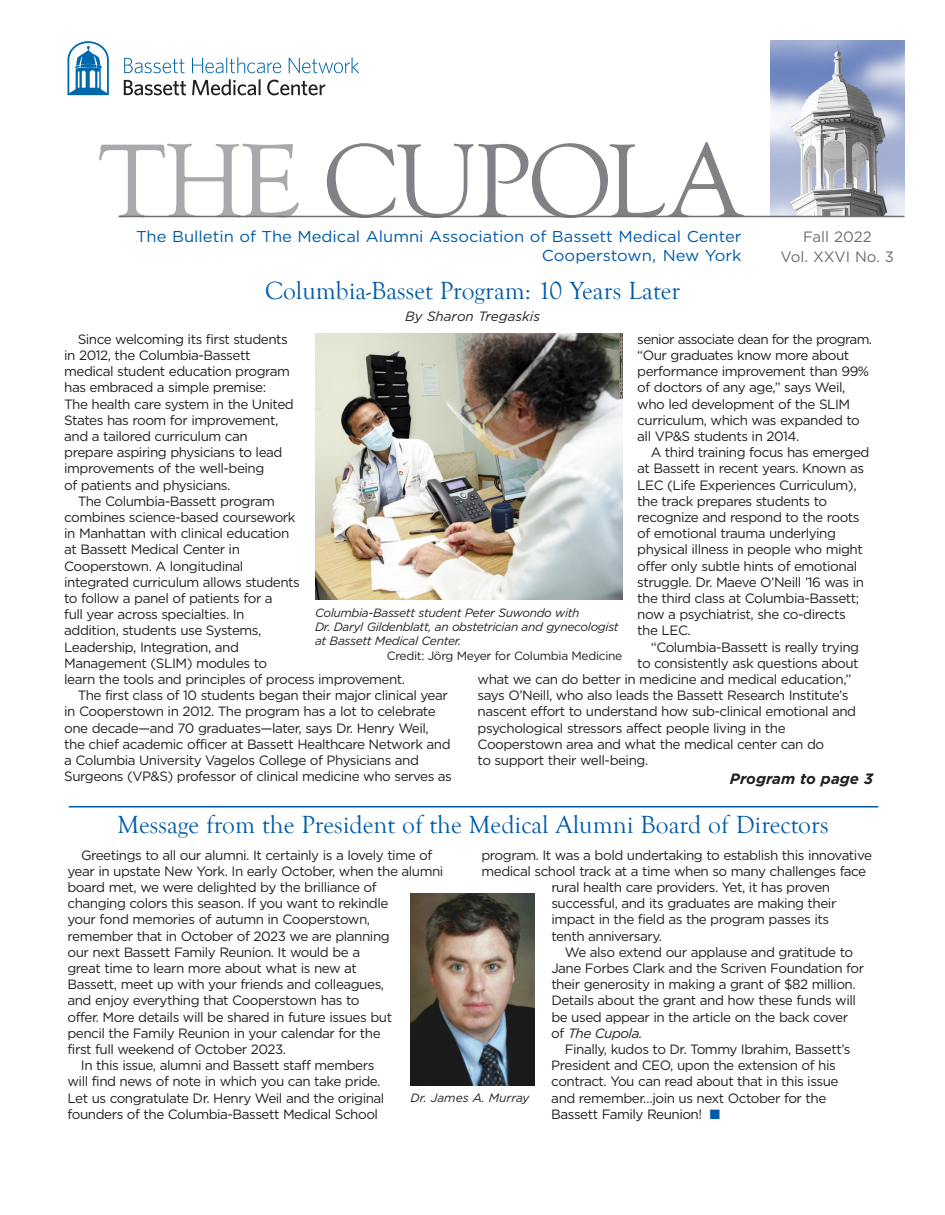
<style>
.page{position:relative;width:945px;height:1215px;background:#fff}
.page>*{position:absolute;margin:0;border:0;box-sizing:border-box;transform-origin:0 0}
.t1{font:108px "Goudy Old Style T";letter-spacing:-.04em;color:#808285}
.t2{font:25.5px "Goudy Old Style T";color:#015ba9}
.t3{font:15.75px/18.9px "Gotham";color:#015ba9;text-align:right;scale:1.05 1}
.t4{font:15px/19.5px "Gotham";color:#6c6d70;text-align:center}
.t5{font:italic 700 15px "Gotham";color:#231f20}
.t6{font:13.5px/16.2px "Gotham";letter-spacing:-.035em;color:#231f20}
.t7{font:italic 13.5px "Gotham";color:#231f20}
.t8{font:italic 12px/14.4px "Gotham";letter-spacing:-.03em;color:#231f20}
.t9{font:12px "Gotham";letter-spacing:-.03em;color:#231f20}
.t10{font:italic 12px "Gotham";color:#231f20}
.s1{color:#a8a9ad}
.s2{font-style:italic}
.s3{color:#015ba9}
</style>
<div class="page">
<svg style="left:124px;top:58px;width:61px;height:15px"></svg>
<svg style="left:192px;top:57px;width:89px;height:16px"></svg>
<svg style="left:289px;top:57px;width:70px;height:16px"></svg>
<svg style="left:124px;top:80px;width:62px;height:15px"></svg>
<svg style="left:192px;top:79px;width:69px;height:16px"></svg>
<svg style="left:267px;top:80px;width:59px;height:15px"></svg>
<svg style="left:68px;top:41px;width:41px;height:54px"></svg>
<hr style="left:69px;top:806px;width:809px;height:1px;background:#015ba9">
<img style="left:770px;top:40px;width:134px;height:176px">
<hr style="left:119px;top:216px;width:785px;height:1px;background:#6c6d70">
<img style="left:411px;top:893px;width:124px;height:192px">
<img style="left:315px;top:333px;width:307px;height:267px">
<p class="t1" style="left:99px;top:120px;width:644px"><span class="s1">THE</span> CUPOLA</p>
<p class="t3" style="left:136px;top:228px;width:578px">The Bulletin of The Medical Alumni Association of Bassett Medical Center<br>Cooperstown, New York</p>
<p class="t4" style="left:781px;top:228px;width:115px">Fall 2022<br>Vol. XXVI No. 3</p>
<p class="t2" style="left:265px;top:276px;width:417px">Columbia-Basset Program: 10 Years Later</p>
<p class="t7" style="left:405px;top:312px;width:136px">By Sharon Tregaskis</p>
<p class="t6" style="left:637px;top:332px;width:236px">senior associate dean for the program. “Our graduates know more about performance improvement than 99% of doctors of any age,” says Weil, who led development of the SLIM curriculum, which was expanded to all VP&amp;S students in 2014.</p>
<p class="t6" style="left:637px;top:445px;width:234px;text-indent:14px">A third training focus has emerged at Bassett in recent years. Known as<br>LEC (Life Experiences Curriculum), the track prepares students to recognize and respond to the roots of emotional trauma underlying physical illness in people who might offer only subtle hints of emotional struggle. Dr. Maeve O’Neill ’16 was in the third class at Columbia-Bassett; now a psychiatrist, she co-directs the LEC.</p>
<p class="t6" style="left:651px;top:640px;width:210px">“Columbia-Bassett is really trying</p>
<p class="t6" style="left:637px;top:656px;width:223px">to consistently ask questions about</p>
<p class="t6" style="left:478px;top:672px;width:376px">what we can do better in medicine and medical education,”</p>
<p class="t6" style="left:478px;top:688px;width:372px">says O’Neill, who also leads the Bassett Research Institute’s</p>
<p class="t6" style="left:478px;top:704px;width:380px">nascent effort to understand how sub-clinical emotional and</p>
<p class="t6" style="left:478px;top:721px;width:310px">psychological stressors affect people living in the</p>
<p class="t6" style="left:478px;top:737px;width:348px">Cooperstown area and what the medical center can do</p>
<p class="t6" style="left:478px;top:753px;width:172px">to support their well-being.</p>
<p class="t5" style="left:730px;top:773px;width:145px">Program to page 3</p>
<p class="t6" style="left:64px;top:332px;width:231px;text-indent:13px">Since welcoming its first students in 2012, the Columbia-Bassett medical student education program has embraced a simple premise:<br>The health care system in the United<br>States has room for improvement, and a tailored curriculum can prepare aspiring physicians to lead improvements of the well-being<br>of patients and physicians.</p>
<p class="t6" style="left:64px;top:494px;width:342px;text-indent:14px">The Columbia-Bassett program<br>combines science-based coursework<br>in Manhattan with clinical education<br>at Bassett Medical Center in<br>Cooperstown. A longitudinal<br>integrated curriculum allows students<br>to follow a panel of patients for a<br>full year across specialties. In<br>addition, students use Systems,<br>Leadership, Integration, and<br>Management (SLIM) modules to<br>learn the tools and principles of process improvement.</p>
<p class="t6" style="left:64px;top:688px;width:389px;text-indent:14px">The first class of 10 students began their major clinical year in Cooperstown in 2012. The program has a lot to celebrate one decade—and 70 graduates—later, says Dr. Henry Weil, the chief academic officer at Bassett Healthcare Network and a Columbia University Vagelos College of Physicians and Surgeons (VP&amp;S) professor of clinical medicine who serves as</p>
<p class="t8" style="left:315px;top:606px;width:305px">Columbia-Bassett student Peter Suwondo with<br>Dr. Daryl Gildenblatt, an obstetrician and gynecologist at Bassett Medical Center.</p>
<p class="t9" style="left:387px;top:651px;width:237px">Credit: Jörg Meyer for Columbia Medicine</p>
<p class="t2" style="left:117px;top:810px;width:713px">Message from the President of the Medical Alumni Board of Directors</p>
<p class="t6" style="left:67px;top:848px;width:378px;text-indent:14px">Greetings to all our alumni. It certainly is a lovely time of year in upstate New York. In early October, when the alumni board met, we were delighted by the brilliance of<br>changing colors this season. If you want to rekindle<br>your fond memories of autumn in Cooperstown,<br>remember that in October of 2023 we are planning<br>our next Bassett Family Reunion. It would be a<br>great time to learn more about what is new at<br>Bassett, meet up with your friends and colleagues,<br>and enjoy everything that Cooperstown has to<br>offer. More details will be shared in future issues but<br>pencil the Family Reunion in your calendar for the<br>first full weekend of October 2023.</p>
<p class="t6" style="left:67px;top:1058px;width:319px;text-align:center">In this issue, alumni and Bassett staff members will find news of note in which you can take pride.<br>Let us congratulate Dr. Henry Weil and the original founders of the Columbia-Bassett Medical School</p>
<p class="t6" style="left:481px;top:848px;width:392px">program. It was a bold undertaking to establish this innovative</p>
<p class="t6" style="left:481px;top:864px;width:386px">medical school track at a time when so many challenges face</p>
<p class="t6" style="left:551px;top:880px;width:280px">rural health care providers. Yet, it has proven</p>
<p class="t6" style="left:551px;top:896px;width:287px">successful, and its graduates are making their</p>
<p class="t6" style="left:551px;top:913px;width:279px">impact in the field as the program passes its</p>
<p class="t6" style="left:551px;top:929px;width:112px">tenth anniversary.</p>
<p class="t6" style="left:551px;top:945px;width:314px;text-indent:14px">We also extend our applause and gratitude to Jane Forbes Clark and the Scriven Foundation for their generosity in making a grant of $82 million.<br>Details about the grant and how these funds will be used appear in the article on the back cover of <span class="s2">The Cupola.</span></p>
<p class="t6" style="left:551px;top:1042px;width:301px;text-indent:14px">Finally, kudos to Dr. Tommy Ibrahim, Bassett’s President and CEO, upon the extension of his contract. You can read about that in this issue and remember…join us next October for the Bassett Family Reunion! <span class="s3">■</span></p>
<p class="t10" style="left:411px;top:1093px;width:120px">Dr. James A. Murray</p>
</div>
